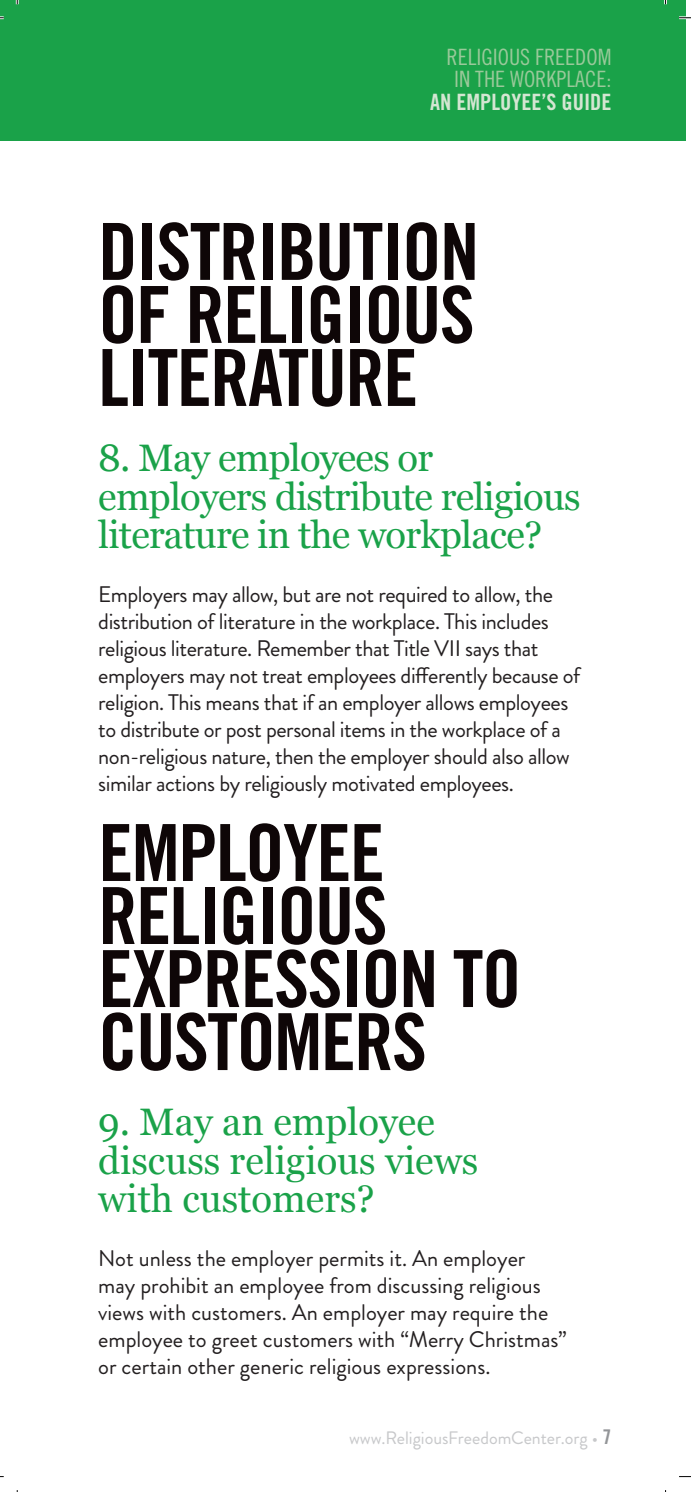
<style>
.page{position:relative;width:691px;height:1492px;background:#fff}
.page>*{position:absolute;margin:0;border:0;box-sizing:border-box;transform-origin:0 0}
.Heading_1{font:78.75px/63px "Trade Gothic LT Std Bd Cn 20";letter-spacing:-.02em;color:#0e0607}
.Heading_1-2{font:38.25px/38.2px "Georgia";letter-spacing:-.02em;color:#1aa249}
.Heading_1-3{font:38.25px/38.2px "Georgia";color:#1aa249}
.t1{font:22.5px/27px "Brandon Grotesque";letter-spacing:-.02em;color:#231f20}
.t2{font:22.5px/27px "Brandon Grotesque";color:#231f20}
.t3{font:22.5px/22.5px "Trade Gothic LT Std Cn 18";color:#9ac99a;text-align:center}
.t4{font:22.5px "Trade Gothic LT Std Bd Cn 20";color:#d4e6d2}
.t5{font:18px "Brandon Grotesque";color:#c7c8ca}
.s1{font-family:"Trade Gothic LT Std Bd Cn 20";font-size:20.25px;color:#939598}
</style>
<div class="page">
<div style="left:0;top:0;width:685px;height:141px;background:#1aa249"></div>
<svg style="left:0;top:16px;width:4px;height:3px"></svg>
<svg style="left:679px;top:16px;width:12px;height:3px"></svg>
<svg style="left:679px;top:1476px;width:12px;height:1px"></svg>
<svg style="left:16px;top:0;width:3px;height:4px"></svg>
<svg style="left:664px;top:0;width:3px;height:4px"></svg>
<p class="t3" style="left:446px;top:45px;width:166px">RELIGIOUS FREEDOM<br>IN THE WORKPLACE:</p>
<p class="t4" style="left:430px;top:88px;width:183px">AN EMPLOYEE’S GUIDE</p>
<p class="Heading_1" style="left:98px;top:220px;width:382px">DISTRIBUTION</p>
<p class="Heading_1" style="left:98px;top:283px;width:378px">OF RELIGIOUS<br>LITERATURE</p>
<p class="Heading_1-2" style="left:98px;top:437px;width:484px">8. May employees or employers distribute religious literature in the workplace?</p>
<p class="t1" style="left:98px;top:581px;width:483px">Employers may allow, but are not required to allow, the distribution of literature in the workplace. This includes religious literature. Remember that Title VII says that employers may not treat employees differently because of religion. This means that if an employer allows employees to distribute or post personal items in the workplace of a non-religious nature, then the employer should also allow similar actions by religiously motivated employees.</p>
<p class="Heading_1" style="left:98px;top:820px;width:288px">EMPLOYEE</p>
<p class="Heading_1" style="left:98px;top:883px;width:291px">RELIGIOUS</p>
<p class="Heading_1" style="left:98px;top:946px;width:424px">EXPRESSION TO<br>CUSTOMERS</p>
<p class="Heading_1-3" style="left:98px;top:1101px;width:382px">9. May an employee discuss religious views with customers?</p>
<p class="t2" style="left:98px;top:1244px;width:470px">Not unless the employer permits it. An employer may prohibit an employee from discussing religious views with customers. An employer may require the employee to greet customers with “Merry Christmas” or certain other generic religious expressions.</p>
<p class="t5" style="left:349px;top:1424px;width:264px">www.ReligiousFreedomCenter.org • <span class="s1">7</span></p>
</div>
